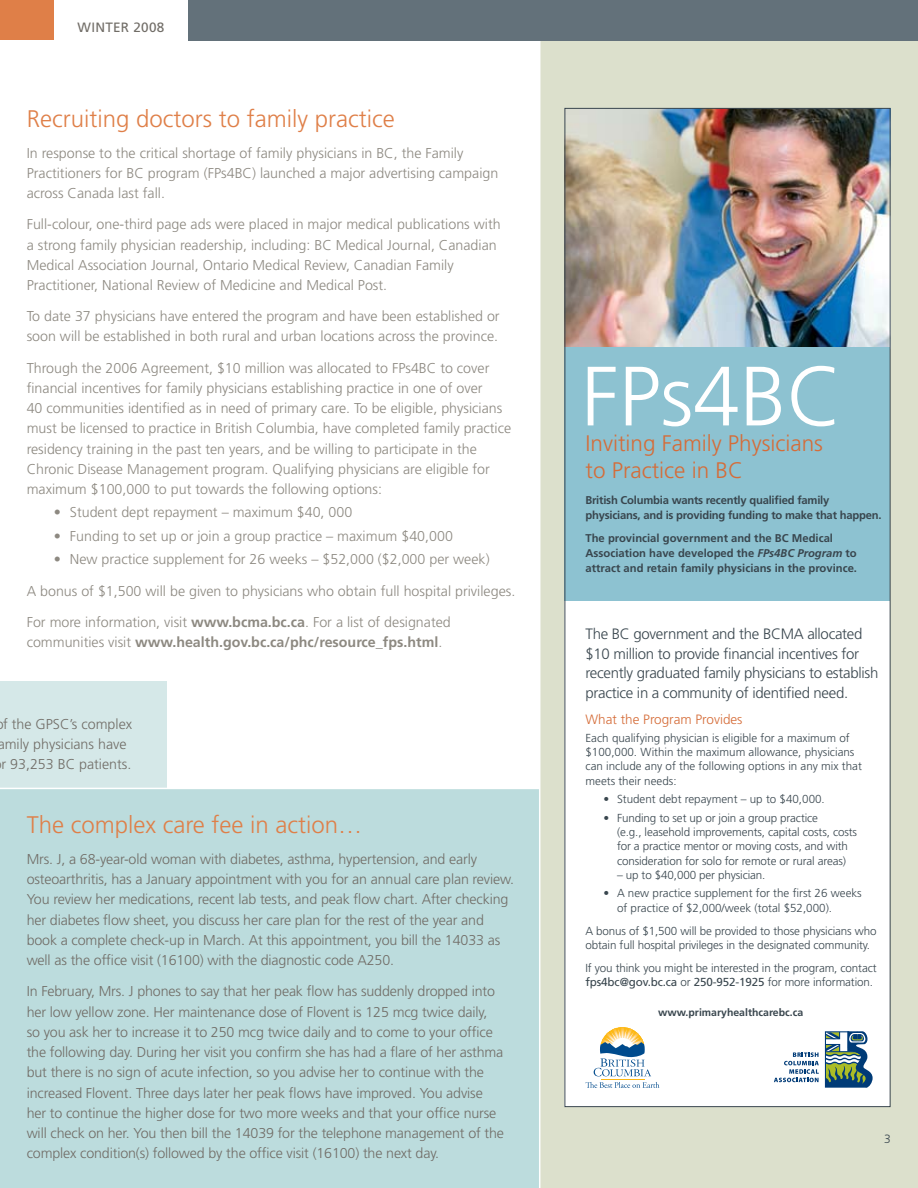
<style>
.page{position:relative;width:918px;height:1188px;background:#fff}
.page>*{position:absolute;margin:0;border:0;box-sizing:border-box;transform-origin:0 0}
.t1{font:300 84px "Frutiger";color:#fff}
.t2{font:300 24px "Frutiger";color:#df7f48}
.t3{font:300 22.5px/27px "Frutiger";color:#d56c38}
.t4{font:300 15px/19.5px "Frutiger";letter-spacing:-.02em;color:#39464e}
.t5{font:300 14.25px/20.2px "Frutiger";color:#8d8981}
.t6{font:300 14.25px/20.2px "Frutiger";letter-spacing:-.01em;color:#716d67}
.t7{font:700 14.25px "Frutiger";color:#8d8981}
.t8{font:300 13.5px "Frutiger";color:#d56c38}
.t9{font:13.5px "Frutiger";letter-spacing:.02em;color:#716d67}
.t10{font:300 12px "Frutiger";color:#39464e}
.t11{font:300 11.7px/14.2px "Frutiger";letter-spacing:-.01em;color:#39464e}
.t12{font:700 11.25px/15px "Frutiger";color:#39464e}
.t13{font:700 11.25px/15px "Frutiger";letter-spacing:-.02em;color:#39464e}
.t14{font:700 10.5px "Frutiger";color:#39464e}
.s1{font-weight:700}
.s2{font-weight:300}
.s3{font-style:italic}
.s4{font-weight:400}
</style>
<div class="page">
<div style="left:0;top:681px;width:166px;height:114px;background:#d5e8e8"></div>
<div style="left:0;top:789px;width:556px;height:399px;background:#bcdcdd"></div>
<div style="left:540px;top:40px;width:378px;height:1148px;background:#dce0cc"></div>
<div style="left:564px;top:599px;width:326px;height:508px;background:#fff"></div>
<img style="left:564px;top:108px;width:325px;height:239px">
<div style="left:564px;top:347px;width:326px;height:253px;background:#8dc2d1"></div>
<svg style="left:774px;top:1031px;width:99px;height:57px"></svg>
<hr style="left:601px;top:1079px;width:44px;height:1px;background:#fdb813">
<svg style="left:594px;top:1027px;width:57px;height:49px"></svg>
<svg style="left:586px;top:1082px;width:73px;height:6px"></svg>
<hr style="left:539px;top:34px;width:1px;height:1154px;background:#fff">
<div style="left:188px;top:0;width:730px;height:40px;background:#63717a"></div>
<hr style="left:0;top:788px;width:540px;height:1px;background:#fff">
<div style="left:0;top:0;width:54px;height:40px;background:#df7f48"></div>
<p class="t9" style="left:78px;top:19px;width:88px">WINTER 2008</p>
<h2 class="t2" style="left:27px;top:105px;width:369px">Recruiting doctors to family practice</h2>
<p class="t5" style="left:27px;top:143px;width:473px">In response to the critical shortage of family physicians in BC, the Family<br>Practitioners for BC program (FPs4BC) launched a major advertising campaign across Canada last fall.</p>
<p class="t5" style="left:27px;top:214px;width:476px">Full-colour, one-third page ads were placed in major medical publications with a strong family physician readership, including: BC Medical Journal, Canadian Medical Association Journal, Ontario Medical Review, Canadian Family Practitioner, National Review of Medicine and Medical Post.</p>
<p class="t5" style="left:27px;top:306px;width:475px">To date 37 physicians have entered the program and have been established or soon will be established in both rural and urban locations across the province.</p>
<p class="t5" style="left:27px;top:357px;width:486px">Through the 2006 Agreement, $10 million was allocated to FPs4BC to cover financial incentives for family physicians establishing practice in one of over<br>40 communities identified as in need of primary care. To be eligible, physicians must be licensed to practice in British Columbia, have completed family practice residency training in the past ten years, and be willing to participate in the Chronic Disease Management program. Qualifying physicians are eligible for maximum $100,000 to put towards the following options:</p>
<p class="t5" style="left:54px;top:502px;width:300px">• Student dept repayment – maximum $40, 000</p>
<p class="t5" style="left:54px;top:526px;width:401px">• Funding to set up or join a group practice – maximum $40,000</p>
<p class="t5" style="left:27px;top:544px;width:490px;line-height:31px;text-indent:27px">• New practice supplement for 26 weeks – $52,000 ($2,000 per week)<br>A bonus of $1,500 will be given to physicians who obtain full hospital privileges.<br>For more information, visit <span class="s1">www.bcma.bc.ca</span>. For a list of designated</p>
<p class="t7" style="left:27px;top:634px;width:417px"><span class="s2">communities visit</span> www.health.gov.bc.ca/phc/resource_fps.html<span class="s2">.</span></p>
<p class="t6" style="left:-2px;top:714px;width:136px;text-align:center">f the GPSC’s complex amily physicians have r 93,253 BC patients.</p>
<h2 class="t2" style="left:27px;top:811px;width:337px">The complex care fee in action…</h2>
<p class="t6" style="left:27px;top:849px;width:489px">Mrs. J, a 68-year-old woman with diabetes, asthma, hypertension, and early osteoarthritis, has a January appointment with you for an annual care plan review.<br>You review her medications, recent lab tests, and peak flow chart. After checking her diabetes flow sheet, you discuss her care plan for the rest of the year and book a complete check-up in March. At this appointment, you bill the 14033 as well as the office visit (16100) with the diagnostic code A250.</p>
<p class="t6" style="left:27px;top:981px;width:479px">In February, Mrs. J phones to say that her peak flow has suddenly dropped into her low yellow zone. Her maintenance dose of Flovent is 125 mcg twice daily, so you ask her to increase it to 250 mcg twice daily and to come to your office the following day. During her visit you confirm she has had a flare of her asthma but there is no sign of acute infection, so you advise her to continue with the increased Flovent. Three days later her peak flows have improved. You advise her to continue the higher dose for two more weeks and that your office nurse will check on her. You then bill the 14039 for the telephone management of the complex condition(s) followed by the office visit (16100) the next day.</p>
<h1 class="t1" style="left:581px;top:349px;width:263px">FPs4BC</h1>
<h3 class="t3" style="left:586px;top:430px;width:239px">Inviting Family Physicians to Practice in BC</h3>
<p class="t13" style="left:586px;top:492px;width:297px">British Columbia wants recently qualified family physicians, and is providing funding to make that happen.</p>
<p class="t12" style="left:586px;top:531px;width:273px">The provincial government and the BC Medical<br>Association have developed the <span class="s3">FPs4BC Program</span> to attract and retain family physicians in the province.</p>
<p class="t4" style="left:586px;top:624px;width:294px">The BC government and the BCMA allocated $10 million to provide financial incentives for recently graduated family physicians to establish practice in a community of identified need.</p>
<p class="t8" style="left:586px;top:712px;width:159px">What the Program Provides</p>
<p class="t11" style="left:586px;top:731px;width:278px">Each qualifying physician is eligible for a maximum of $100,000. Within the maximum allowance, physicians can include any of the following options in any mix that meets their needs:</p>
<p class="t11" style="left:604px;top:792px;width:223px">• Student debt repayment – up to $40,000.</p>
<p class="t11" style="left:617px;top:811px;width:242px;text-indent:-13px">• Funding to set up or join a group practice<br>(e.g., leasehold improvements, capital costs, costs for a practice mentor or moving costs, and with consideration for solo for remote or rural areas)</p>
<p class="t11" style="left:617px;top:868px;width:150px">– up to $40,000 per physician.</p>
<p class="t11" style="left:617px;top:886px;width:246px;text-indent:-13px">• A new practice supplement for the first 26 weeks of practice of $2,000/week (total $52,000).</p>
<p class="t11" style="left:586px;top:923px;width:293px">A bonus of $1,500 will be provided to those physicians who obtain full hospital privileges in the designated community.</p>
<p class="t11" style="left:586px;top:960px;width:293px">If you think you might be interested in the program, contact <span class="s4">fps4bc@gov.bc.ca</span> or <span class="s4">250-952-1925</span> for more information.</p>
<p class="t14" style="left:658px;top:1006px;width:147px">www.primaryhealthcarebc.ca</p>
<p class="t10" style="left:884px;top:1132px;width:8px">3</p>
</div>
